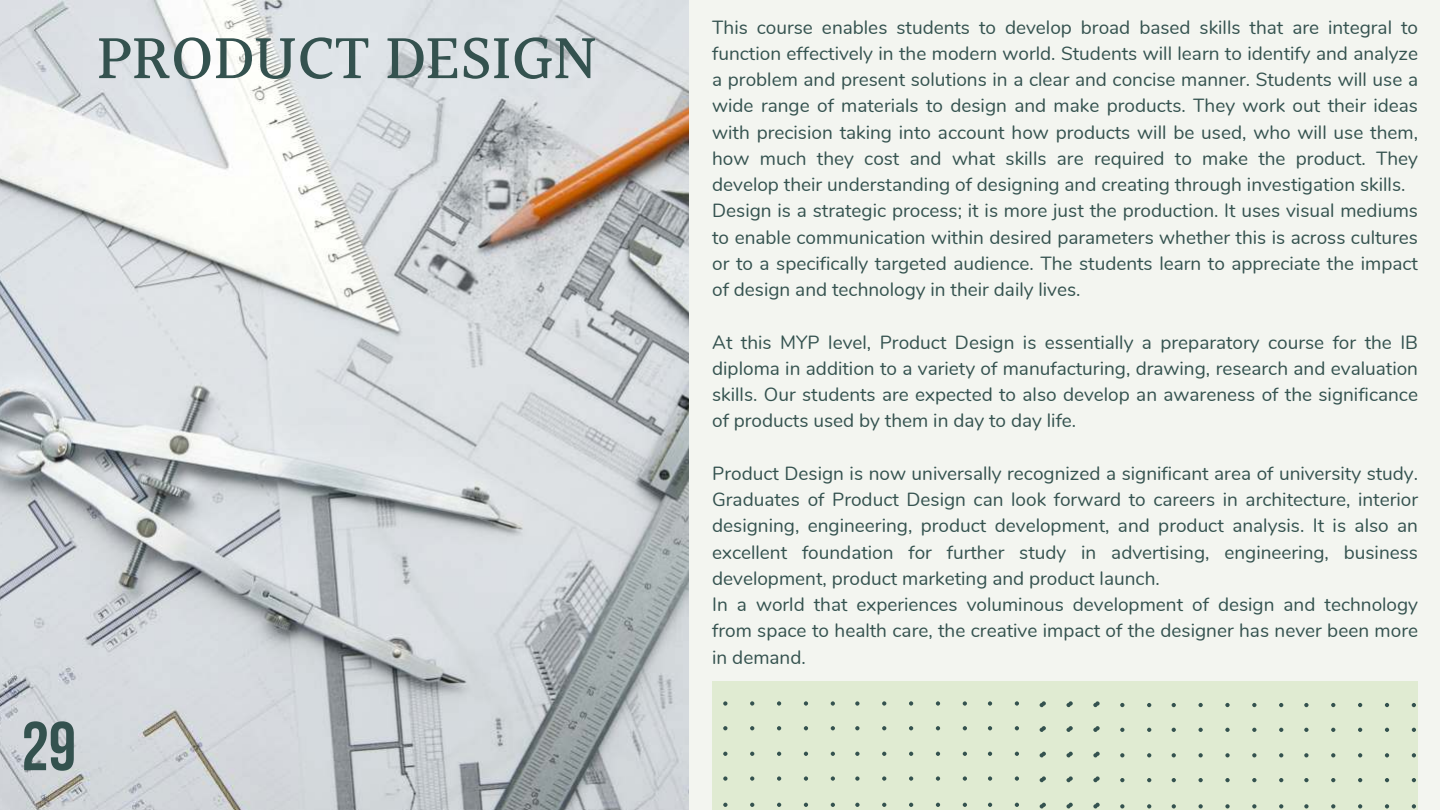
<style>
.page{position:relative;width:1440px;height:810px;background:#f3f5f0}
.page>*{position:absolute;margin:0;border:0;box-sizing:border-box;transform-origin:0 0}
.t1{font:700 69px "Bebas Neue";color:#34524f}
.t2{font:500 64px "Halant";color:#34524f}
.t3{font:19px/26.2px "Nunito";color:#34524f}
</style>
<div class="page">
<img style="left:0;top:0;width:688px;height:810px">
<div style="left:712px;top:681px;width:706px;height:129px;background:#e0ebd2"></div>
<svg style="left:1172px;top:703px;width:111px;height:106px"></svg>
<svg style="left:1304px;top:703px;width:112px;height:106px"></svg>
<svg style="left:723px;top:701px;width:112px;height:106px"></svg>
<svg style="left:855px;top:701px;width:112px;height:106px"></svg>
<svg style="left:988px;top:701px;width:163px;height:108px"></svg>
<h2 class="t2" style="left:97px;top:15px;width:502px">PRODUCT DESIGN</h2>
<h1 class="t1" style="left:21px;top:709px;width:56px">29</h1>
<p class="t3" style="left:712px;top:13px;width:707px">This course enables students to develop broad based skills that are integral to function effectively in the modern world. Students will learn to identify and analyze a problem and present solutions in a clear and concise manner. Students will use a wide range of materials to design and make products. They work out their ideas with precision taking into account how products will be used, who will use them, how much they cost and what skills are required to make the product. They develop their understanding of designing and creating through investigation skills.<br>Design is a strategic process; it is more just the production. It uses visual mediums to enable communication within desired parameters whether this is across cultures or to a specifically targeted audience. The students learn to appreciate the impact of design and technology in their daily lives.</p>
<p class="t3" style="left:712px;top:328px;width:707px;text-align:justify">At this MYP level, Product Design is essentially a preparatory course for the IB diploma in addition to a variety of manufacturing, drawing, research and evaluation skills. Our students are expected to also develop an awareness of the significance of products used by them in day to day life.</p>
<p class="t3" style="left:712px;top:459px;width:707px">Product Design is now universally recognized a significant area of university study.<br>Graduates of Product Design can look forward to careers in architecture, interior designing, engineering, product development, and product analysis. It is also an excellent foundation for further study in advertising, engineering, business development, product marketing and product launch.<br>In a world that experiences voluminous development of design and technology from space to health care, the creative impact of the designer has never been more in demand.</p>
</div>
